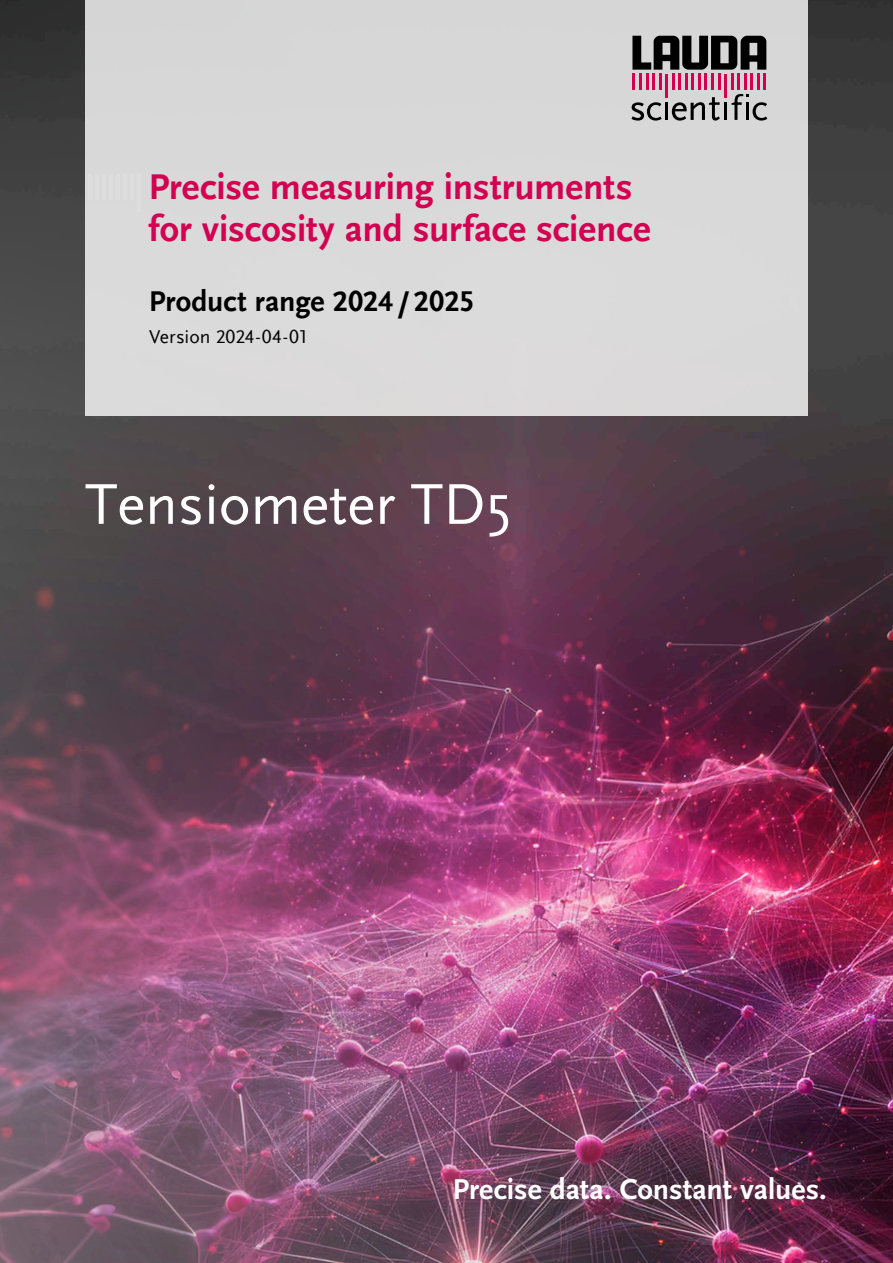
<style>
.page{position:relative;width:893px;height:1263px;background:#fff}
.page>*{position:absolute;margin:0;border:0;box-sizing:border-box;transform-origin:0 0}
.t1{font:60px "Scala Sans Pro";letter-spacing:-.005em;color:#fff}
.t2{font:700 37.5px/42px "Scala Sans Offc Pro";color:#d30052}
.t3{font:700 30px "Scala Sans Pro";color:#fff}
.t4{font:700 30px "Scala Sans Offc Pro";color:#000}
.t5{font:19.5px "Scala Sans Offc Pro";color:#000}
</style>
<div class="page">
<img style="left:0;top:0;width:893px;height:1263px">
<div style="left:85px;top:0;width:723px;height:416px;background:#d9d9d9"></div>
<svg style="left:631px;top:36px;width:136px;height:85px"></svg>
<hr style="left:88px;top:174px;width:4px;height:26px;background:#dedede">
<hr style="left:95px;top:174px;width:4px;height:26px;background:#dedede">
<hr style="left:109px;top:174px;width:4px;height:26px;background:#dedede">
<hr style="left:102px;top:174px;width:4px;height:26px;background:#dedede">
<hr style="left:123px;top:174px;width:4px;height:26px;background:#dedede">
<hr style="left:130px;top:174px;width:4px;height:26px;background:#dedede">
<hr style="left:116px;top:174px;width:4px;height:26px;background:#dedede">
<hr style="left:137px;top:174px;width:4px;height:38px;background:#dedede">
<p class="t2" style="left:148px;top:166px;width:504px">Precise measuring instruments for viscosity and surface science</p>
<p class="t4" style="left:149px;top:284px;width:327px">Product range 2024 / 2025</p>
<p class="t5" style="left:149px;top:325px;width:160px">Version 2024-04-01</p>
<h1 class="t1" style="left:85px;top:470px;width:426px">Tensiometer TD5</h1>
<p class="t3" style="left:452px;top:1172px;width:376px">Precise data. Constant values.</p>
</div>
